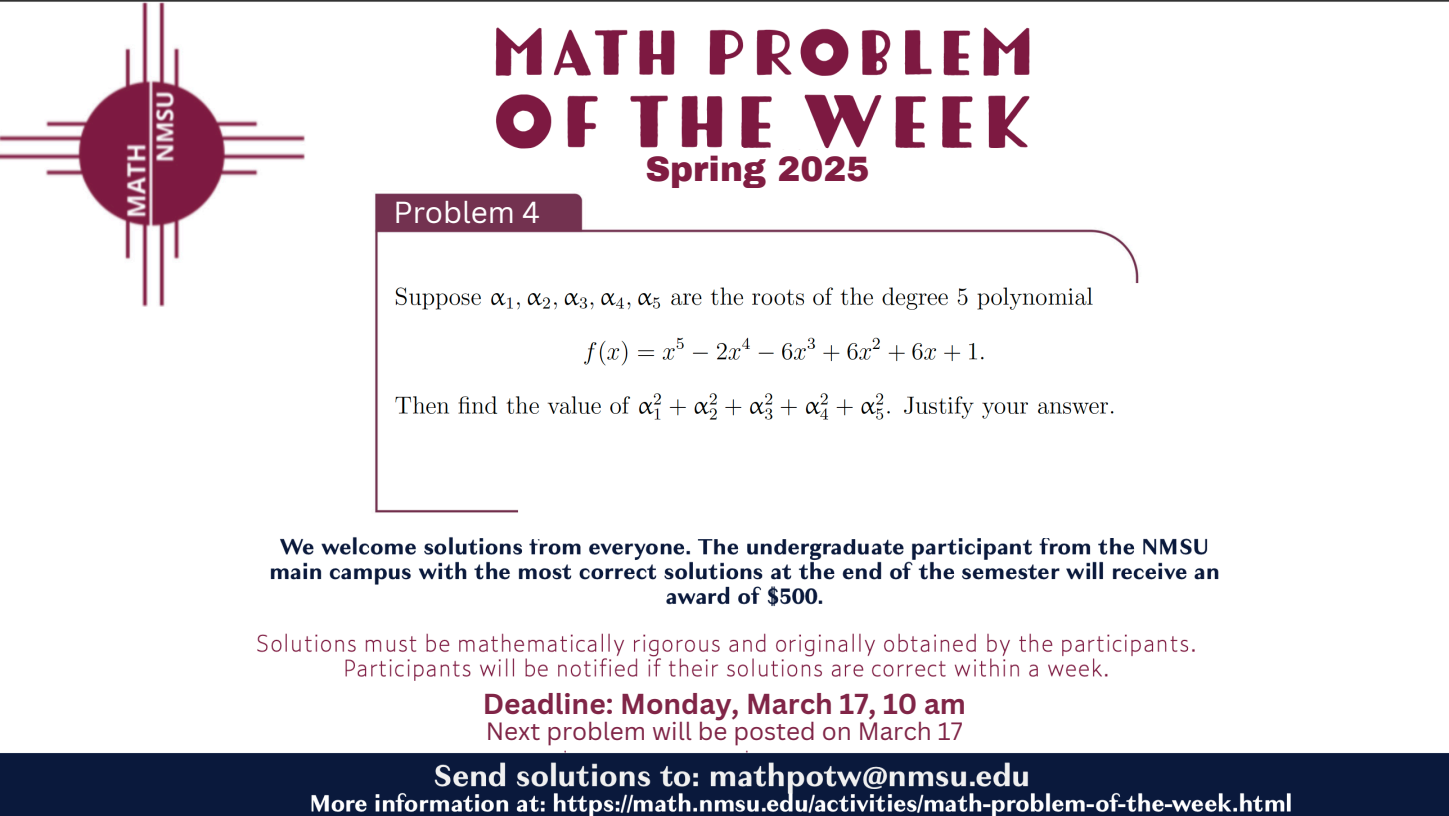
<style>
.page{position:relative;width:1449px;height:816px;background:#fff}
.page>*{position:absolute;margin:0;border:0;box-sizing:border-box;transform-origin:0 0}
.t1{font:900 34.5px "Archivo";color:#801d42}
.t2{font:29.55px "Canva Sans";color:#fff}
.t3{font:700 28.05px "Canva Sans";color:#802547}
.t4{font:24.3px "Canva Sans";color:#802547}
</style>
<div class="page">
<img style="left:0;top:0;width:1449px;height:815px">
<img style="left:387px;top:273px;width:741px;height:159px">
<h3 class="t2" style="left:393px;top:191px;width:148px">Problem 4</h3>
<p class="t1" style="left:645px;top:151px;width:226px">Spring 2025</p>
<h1 class="t3" style="left:483px;top:683px;width:485px">Deadline: Monday, March 17, 10 am</h1>
<p class="t4" style="left:486px;top:713px;width:479px">Next problem will be posted on March 17</p>
</div>
